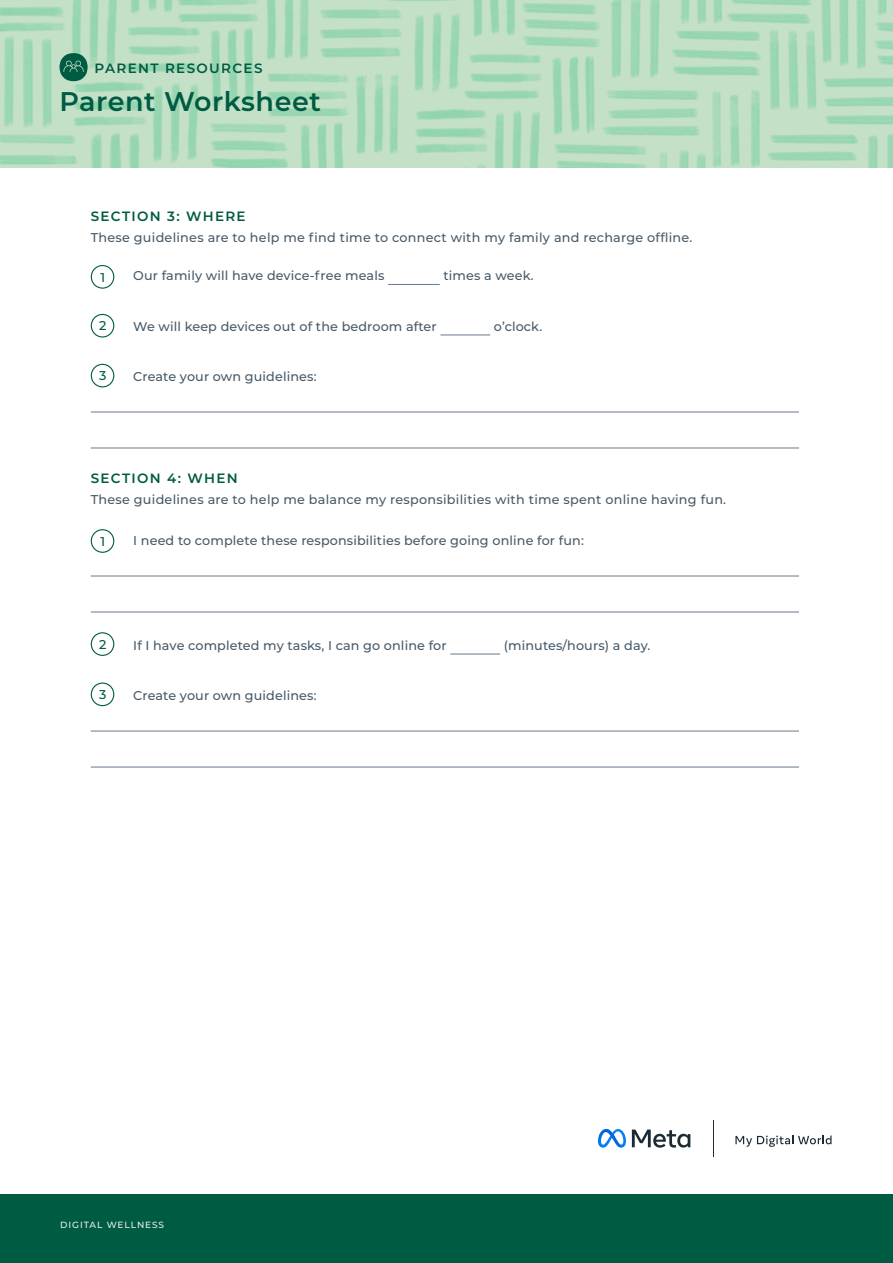
<style>
.page{position:relative;width:893px;height:1263px;background:#fff}
.page>*{position:absolute;margin:0;border:0;box-sizing:border-box;transform-origin:0 0}
.t1{font:600 27px "Montserrat";letter-spacing:.02em;color:#005b43}
.t2{font:600 13.5px "Montserrat";letter-spacing:.1em;color:#005b43}
.t3{font:500 12.75px "Montserrat";letter-spacing:.01em;color:#475a69}
.t4{font:500 12.75px "Montserrat";color:#005b43}
.t5{font:500 9px "Montserrat";letter-spacing:.1em;color:#ebf2e6}
</style>
<div class="page">
<svg style="left:735px;top:1135px;width:96px;height:12px"></svg>
<hr style="left:713px;top:1120px;width:1px;height:36px;background:#1c2b33">
<svg style="left:632px;top:1129px;width:58px;height:19px"></svg>
<img style="left:598px;top:1129px;width:28px;height:18px">
<svg style="left:606px;top:1129px;width:9px;height:11px"></svg>
<img style="left:0;top:0;width:893px;height:167px">
<div style="left:0;top:1194px;width:893px;height:69px;background:#005b43"></div>
<svg style="left:60px;top:53px;width:28px;height:28px"></svg>
<hr style="left:388px;top:284px;width:52px;height:1px;background:#68788a">
<hr style="left:440px;top:335px;width:50px;height:1px;background:#68788a">
<hr style="left:91px;top:412px;width:708px;height:1px;background:#68788a">
<hr style="left:91px;top:448px;width:708px;height:1px;background:#68788a">
<hr style="left:91px;top:576px;width:708px;height:1px;background:#68788a">
<hr style="left:91px;top:612px;width:708px;height:1px;background:#68788a">
<hr style="left:450px;top:654px;width:50px;height:1px;background:#68788a">
<hr style="left:91px;top:731px;width:708px;height:1px;background:#68788a">
<hr style="left:91px;top:767px;width:708px;height:1px;background:#68788a">
<svg style="left:91px;top:265px;width:23px;height:24px"></svg>
<svg style="left:91px;top:529px;width:23px;height:24px"></svg>
<svg style="left:91px;top:314px;width:23px;height:24px"></svg>
<svg style="left:91px;top:364px;width:23px;height:23px"></svg>
<svg style="left:91px;top:682px;width:23px;height:24px"></svg>
<svg style="left:91px;top:632px;width:23px;height:24px"></svg>
<p class="t2" style="left:95px;top:58px;width:169px">PARENT RESOURCES</p>
<h1 class="t1" style="left:60px;top:82px;width:263px">Parent Worksheet</h1>
<p class="t2" style="left:91px;top:206px;width:156px">SECTION 3: WHERE</p>
<p class="t3" style="left:91px;top:228px;width:603px">These guidelines are to help me find time to connect with my family and recharge offline.</p>
<p class="t3" style="left:133px;top:267px;width:253px">Our family will have device-free meals</p>
<p class="t3" style="left:443px;top:267px;width:92px">times a week.</p>
<p class="t3" style="left:133px;top:317px;width:305px">We will keep devices out of the bedroom after</p>
<p class="t3" style="left:494px;top:317px;width:50px">o’clock.</p>
<p class="t3" style="left:133px;top:368px;width:185px">Create your own guidelines:</p>
<p class="t4" style="left:100px;top:268px;width:6px">1</p>
<p class="t4" style="left:99px;top:317px;width:9px">2</p>
<p class="t4" style="left:99px;top:367px;width:9px">3</p>
<p class="t2" style="left:91px;top:468px;width:149px">SECTION 4: WHEN</p>
<p class="t3" style="left:91px;top:490px;width:637px">These guidelines are to help me balance my responsibilities with time spent online having fun.</p>
<p class="t3" style="left:133px;top:532px;width:452px">I need to complete these responsibilities before going online for fun:</p>
<p class="t4" style="left:100px;top:532px;width:6px">1</p>
<p class="t4" style="left:99px;top:635px;width:9px">2</p>
<p class="t4" style="left:99px;top:686px;width:9px">3</p>
<p class="t3" style="left:133px;top:636px;width:315px">If I have completed my tasks, I can go online for</p>
<p class="t3" style="left:504px;top:636px;width:148px">(minutes/hours) a day.</p>
<p class="t3" style="left:133px;top:687px;width:185px">Create your own guidelines:</p>
<p class="t5" style="left:60px;top:1219px;width:106px">DIGITAL WELLNESS</p>
</div>
